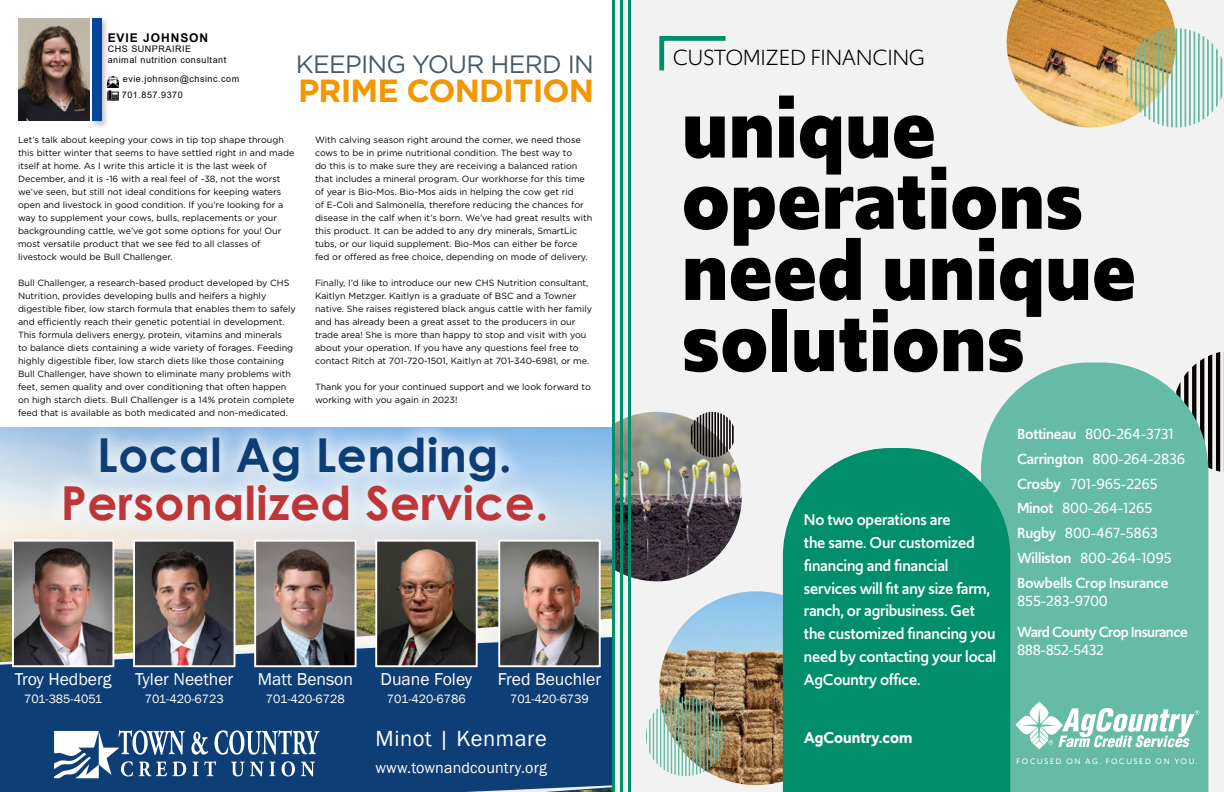
<style>
.page{position:relative;width:1224px;height:792px;background:#fff}
.page>*{position:absolute;margin:0;border:0;box-sizing:border-box;transform-origin:0 0}
.t1{font:700 86.6px/71.2px "Upgrade";color:#000}
.t2{font:700 46.8px "Century Gothic";letter-spacing:.01em;color:#be3638}
.t3{font:700 46.8px "Century Gothic";letter-spacing:.01em;color:#0e3e76}
.t4{font:700 32px "Gotham";letter-spacing:-.03em;color:#f39600}
.t5{font:25px "Gotham";letter-spacing:-.03em;color:#485966}
.t6{font:23.1px "Upgrade";color:#000}
.t7{font:22.5px "Franklin Gothic";letter-spacing:.025em;color:#fff}
.t8{font:17.7px "Franklin Gothic";color:#fff}
.t9{font:500 16.5px/22.9px "Upgrade";letter-spacing:-.01em;color:#fff}
.t10{font:600 16.5px "Upgrade";color:#fff}
.t11{font:16px "Franklin Gothic";letter-spacing:.01em;color:#fff}
.t12{font:15.4px/24.7px "Upgrade";letter-spacing:-.01em;color:#fff}
.t13{font:500 15.4px "Upgrade";letter-spacing:-.03em;color:#fff}
.t14{font:15.4px "Upgrade";letter-spacing:-.03em;color:#fff}
.t15{font:12.5px "Franklin Gothic";color:#fff}
.t16{font:700 12px "Arial";letter-spacing:.08em;color:#000}
.t17{font:9px/13px "Gotham";color:#000}
.t18{font:9px/10.8px "Arial";letter-spacing:.06em;color:#000}
.t19{font:8.4px "Upgrade";letter-spacing:.19em;color:#fff}
.s1{font-weight:500}
</style>
<div class="page">
<img style="left:0;top:427px;width:612px;height:186px">
<div style="left:0;top:669px;width:612px;height:61px;background:#0e3e76"></div>
<svg style="left:0;top:613px;width:612px;height:56px;background:#6a7c76"></svg>
<img style="left:501px;top:543px;width:97px;height:121px">
<div style="left:498px;top:540px;width:103px;height:127px;border:2px solid #fff"></div>
<img style="left:136px;top:543px;width:96px;height:121px">
<div style="left:133px;top:540px;width:102px;height:127px;border:2px solid #fff"></div>
<img style="left:257px;top:543px;width:97px;height:121px">
<div style="left:254px;top:540px;width:103px;height:127px;border:2px solid #fff"></div>
<img style="left:15px;top:543px;width:96px;height:121px">
<div style="left:12px;top:540px;width:102px;height:127px;border:2px solid #fff"></div>
<div style="left:45px;top:427px;width:519px;height:113px;background:#fff;opacity:.75"></div>
<svg style="left:0;top:730px;width:612px;height:62px;background:#2b5586"></svg>
<img style="left:378px;top:543px;width:97px;height:121px">
<div style="left:375px;top:540px;width:103px;height:127px;border:2px solid #fff"></div>
<img style="left:18px;top:18px;width:72px;height:103px">
<div style="left:90px;top:16px;width:20px;height:113px;background:#000;opacity:.25"></div>
<div style="left:92px;top:18px;width:9px;height:103px;background:#00479d"></div>
<svg style="left:107px;top:76px;width:11px;height:25px"></svg>
<div style="left:612px;top:0;width:612px;height:792px;background:#f2f2f2"></div>
<svg style="left:1200px;top:351px;width:24px;height:122px"></svg>
<div style="left:983px;top:363px;width:225px;height:429px;background:#66bba6"></div>
<svg style="left:659px;top:36px;width:67px;height:35px"></svg>
<img style="left:659px;top:591px;width:194px;height:194px;border-radius:97px">
<img style="left:615px;top:412px;width:127px;height:169px">
<img style="left:1007px;top:0;width:168px;height:127px">
<img style="left:646px;top:697px;width:80px;height:79px">
<svg style="left:1127px;top:28px;width:95px;height:99px"></svg>
<svg style="left:691px;top:412px;width:43px;height:45px"></svg>
<hr style="left:612px;top:0;width:3px;height:792px;background:#008e6b">
<hr style="left:628px;top:0;width:2px;height:792px;background:#008e6b">
<hr style="left:620px;top:0;width:2px;height:792px;background:#008e6b">
<div style="left:783px;top:448px;width:227px;height:344px;background:#008e6b"></div>
<svg style="left:1015px;top:702px;width:184px;height:47px"></svg>
<h3 class="t16" style="left:108px;top:29px;width:102px">EVIE JOHNSON</h3>
<p class="t18" style="left:108px;top:44px;width:120px">CHS SUNPRAIRIE<br>animal nutrition consultant</p>
<p class="t18" style="left:122px;top:71px;width:119px;line-height:15.3px">evie.johnson@chsinc.com<br>701.857.9370</p>
<h3 class="t5" style="left:296px;top:48px;width:300px">KEEPING YOUR HERD IN</h3>
<h3 class="t4" style="left:298px;top:69px;width:297px">PRIME CONDITION</h3>
<p class="t17" style="left:18px;top:133px;width:278px">Let’s talk about keeping your cows in tip top shape through this bitter winter that seems to have settled right in and made itself at home. As I write this article it is the last week of December, and it is -16 with a real feel of -38, not the worst we’ve seen, but still not ideal conditions for keeping waters open and livestock in good condition. If you’re looking for a way to supplement your cows, bulls, replacements or your backgrounding cattle, we’ve got some options for you! Our most versatile product that we see fed to all classes of livestock would be Bull Challenger.</p>
<p class="t17" style="left:18px;top:276px;width:279px">Bull Challenger, a research-based product developed by CHS Nutrition, provides developing bulls and heifers a highly digestible fiber, low starch formula that enables them to safely and efficiently reach their genetic potential in development.<br>This formula delivers energy, protein, vitamins and minerals<br>to balance diets containing a wide variety of forages. Feeding highly digestible fiber, low starch diets like those containing Bull Challenger, have shown to eliminate many problems with feet, semen quality and over conditioning that often happen on high starch diets. Bull Challenger is a 14% protein complete feed that is available as both medicated and non-medicated.</p>
<p class="t17" style="left:315px;top:133px;width:279px">With calving season right around the corner, we need those cows to be in prime nutritional condition. The best way to<br>do this is to make sure they are receiving a balanced ration that includes a mineral program. Our workhorse for this time of year is Bio-Mos. Bio-Mos aids in helping the cow get rid<br>of E-Coli and Salmonella, therefore reducing the chances for disease in the calf when it’s born. We’ve had great results with this product. It can be added to any dry minerals, SmartLic tubs, or our liquid supplement. Bio-Mos can either be force fed or offered as free choice, depending on mode of delivery.</p>
<p class="t17" style="left:315px;top:276px;width:279px">Finally, I’d like to introduce our new CHS Nutrition consultant, Kaitlyn Metzger. Kaitlyn is a graduate of BSC and a Towner native. She raises registered black angus cattle with her family and has already been a great asset to the producers in our trade area! She is more than happy to stop and visit with you about your operation. If you have any questions feel free to contact Ritch at 701-720-1501, Kaitlyn at 701-340-6981, or me.</p>
<p class="t17" style="left:315px;top:380px;width:277px">Thank you for your continued support and we look forward to working with you again in 2023!</p>
<h2 class="t3" style="left:97px;top:420px;width:416px">Local Ag Lending.</h2>
<h2 class="t2" style="left:61px;top:467px;width:489px">Personalized Service.</h2>
<h3 class="t8" style="left:15px;top:668px;width:98px">Troy Hedberg</h3>
<h3 class="t15" style="left:24px;top:691px;width:80px">701-385-4051</h3>
<h3 class="t8" style="left:135px;top:668px;width:100px">Tyler Neether</h3>
<h3 class="t15" style="left:145px;top:691px;width:80px">701-420-6723</h3>
<h3 class="t8" style="left:258px;top:668px;width:97px">Matt Benson</h3>
<h3 class="t15" style="left:266px;top:691px;width:80px">701-420-6728</h3>
<h3 class="t8" style="left:381px;top:668px;width:93px">Duane Foley</h3>
<h3 class="t15" style="left:387px;top:691px;width:80px">701-420-6786</h3>
<h3 class="t8" style="left:498px;top:668px;width:105px">Fred Beuchler</h3>
<h3 class="t15" style="left:510px;top:691px;width:80px">701-420-6739</h3>
<h3 class="t7" style="left:376px;top:725px;width:173px">Minot | Kenmare</h3>
<h3 class="t11" style="left:375px;top:757px;width:173px">www.townandcountry.org</h3>
<h3 class="t6" style="left:673px;top:42px;width:254px">CUSTOMIZED FINANCING</h3>
<h1 class="t1" style="left:682px;top:94px;width:456px">unique operations need unique solutions</h1>
<h3 class="t9" style="left:804px;top:508px;width:194px">No two operations are<br>the same. Our customized financing and financial services will fit any size farm, ranch, or agribusiness. Get the customized financing you need by contacting your local<br>AgCountry office.</h3>
<h3 class="t10" style="left:804px;top:727px;width:110px">AgCountry.com</h3>
<h3 class="t12" style="left:1017px;top:422px;width:170px"><span class="s1">Bottineau</span> 800-264-3731<br><span class="s1">Carrington</span> 800-264-2836<br><span class="s1">Crosby</span> 701-965-2265<br><span class="s1">Minot</span> 800-264-1265<br><span class="s1">Rugby</span> 800-467-5863<br><span class="s1">Williston</span> 800-264-1095<br><span class="s1">Bowbells Crop Insurance</span></h3>
<h3 class="t12" style="left:1017px;top:589px;width:92px">855-283-9700</h3>
<h3 class="t13" style="left:1017px;top:622px;width:172px">Ward County Crop Insurance</h3>
<h3 class="t14" style="left:1017px;top:640px;width:88px">888-852-5432</h3>
<p class="t19" style="left:1017px;top:756px;width:182px">FOCUSED ON AG. FOCUSED ON YOU.</p>
</div>
